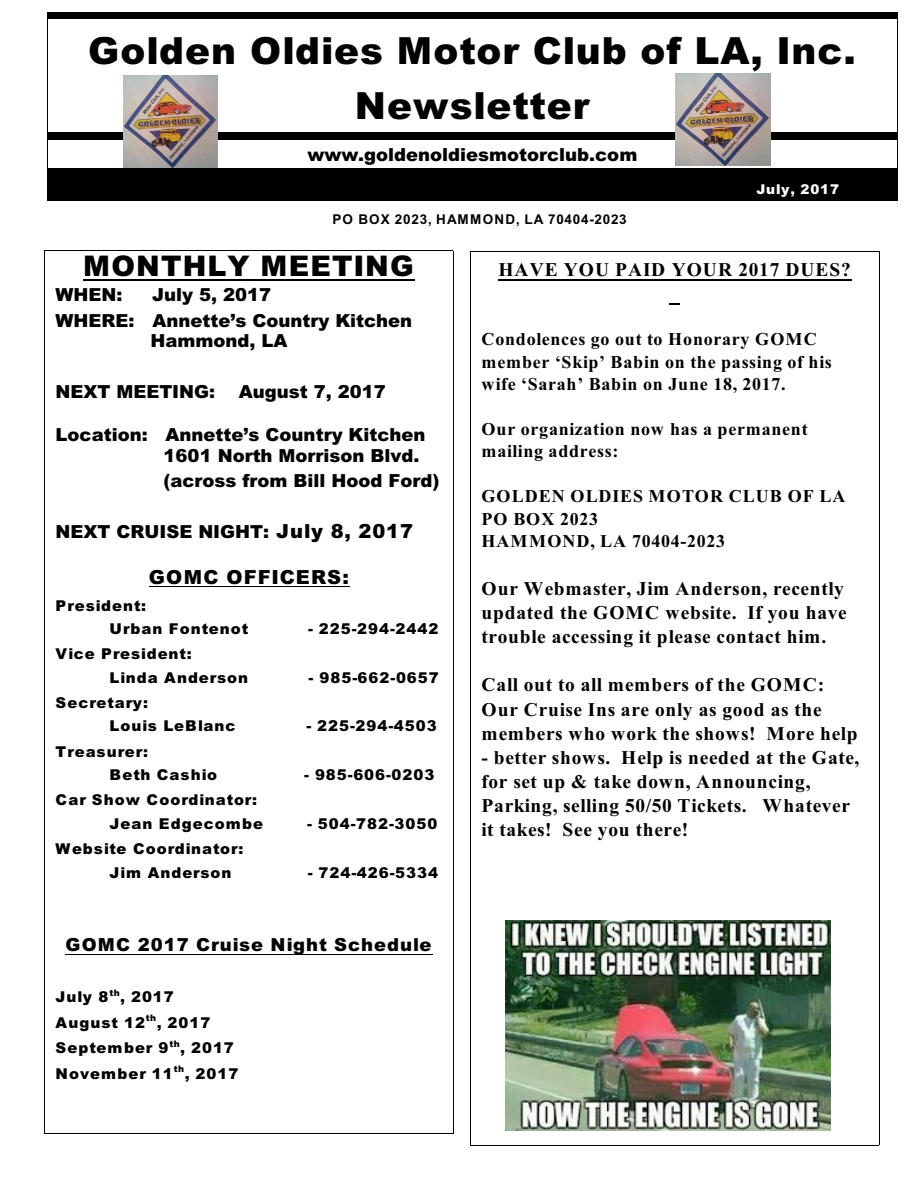
<style>
.page{position:relative;width:918px;height:1188px;background:#fff}
.page>*{position:absolute;margin:0;border:0;box-sizing:border-box;transform-origin:0 0}
.t1{font:900 37.5px/54.9px "Arial";letter-spacing:.025em;color:#000;text-align:center}
.t2{font:900 28.5px "Arial";letter-spacing:.04em;color:#000}
.t3{font:700 19.5px/24.2px "Times New Roman";letter-spacing:.035em;color:#000}
.t4{font:700 19.5px "Times New Roman";letter-spacing:.055em;color:#000}
.t5{font:900 19.5px "Arial";letter-spacing:.055em;color:#000}
.t6{font:900 18px/25.5px "Arial";color:#000}
.t7{font:700 18px/22.4px "Times New Roman";letter-spacing:.04em;color:#000}
.t8{font:900 18px "Arial";letter-spacing:.055em;color:#000}
.t9{font:900 15px/23.4px "Arial";letter-spacing:.07em;color:#000}
.t10{font:900 15px "Arial";letter-spacing:.07em;color:#000}
.t11{font:700 13.5px "Arial";letter-spacing:.055em;color:#000}
.t12{font:900 13.5px "Arial";letter-spacing:.065em;color:#fff}
.t13{font:900 9px "Arial";letter-spacing:.035em;color:#000}
.s1{font-style:inherit}
.s2{font-size:19.5px}
</style>
<div class="page">
<hr style="left:47px;top:13px;width:1px;height:120px;background:#000">
<hr style="left:897px;top:13px;width:1px;height:120px;background:#000">
<div style="left:47px;top:13px;width:851px;height:6px;background:#000"></div>
<hr style="left:47px;top:132px;width:851px;height:1px;background:#000">
<hr style="left:47px;top:133px;width:1px;height:36px;background:#000">
<hr style="left:897px;top:133px;width:1px;height:36px;background:#000">
<div style="left:47px;top:133px;width:851px;height:7px;background:#000"></div>
<hr style="left:47px;top:168px;width:851px;height:1px;background:#000">
<div style="left:47px;top:169px;width:851px;height:32px;background:#000"></div>
<img style="left:676px;top:73px;width:94px;height:92px">
<hr style="left:83px;top:279px;width:332px;height:2px;background:#000">
<hr style="left:149px;top:586px;width:201px;height:1px;background:#000">
<hr style="left:66px;top:954px;width:367px;height:1px;background:#000">
<hr style="left:45px;top:251px;width:1px;height:882px;background:#000">
<hr style="left:453px;top:251px;width:1px;height:882px;background:#000">
<hr style="left:45px;top:251px;width:408px;height:1px;background:#000">
<hr style="left:45px;top:1133px;width:408px;height:1px;background:#000">
<img style="left:505px;top:921px;width:325px;height:210px">
<hr style="left:498px;top:279px;width:354px;height:1px;background:#000">
<hr style="left:471px;top:252px;width:1px;height:893px;background:#000">
<hr style="left:879px;top:252px;width:1px;height:893px;background:#000">
<hr style="left:471px;top:252px;width:408px;height:1px;background:#000">
<hr style="left:471px;top:1145px;width:408px;height:1px;background:#000">
<img style="left:124px;top:76px;width:94px;height:92px">
<h1 class="t1" style="left:88px;top:27px;width:769px">Golden Oldies Motor Club of LA, Inc.<br>Newsletter</h1>
<p class="t6" style="left:307px;top:144px;width:332px">www.goldenoldiesmotorclub.com</p>
<p class="t12" style="left:756px;top:184px;width:84px">July, 2017</p>
<p class="t11" style="left:333px;top:214px;width:296px">PO BOX 2023, HAMMOND, LA 70404-2023</p>
<h2 class="t2" style="left:83px;top:255px;width:332px">MONTHLY MEETING</h2>
<p class="t6" style="left:56px;top:284px;width:68px">WHEN:</p>
<p class="t4" style="left:498px;top:263px;width:354px">HAVE YOU PAID YOUR 2017 DUES?</p>
<p class="t6" style="left:56px;top:284px;width:358px;text-indent:97px">July 5, 2017<br>WHERE: Annette’s Country Kitchen</p>
<p class="t6" style="left:151px;top:330px;width:139px">Hammond, LA</p>
<p class="t6" style="left:56px;top:381px;width:161px">NEXT MEETING:</p>
<p class="t6" style="left:239px;top:381px;width:149px">August 7<span class="s1">, 2017</span></p>
<p class="t6" style="left:164px;top:426px;width:263px;line-height:21px;text-indent:-108px">Location: Annette’s Country Kitchen<br>1601 North Morrison Blvd.</p>
<p class="t6" style="left:164px;top:470px;width:277px">(across from Bill Hood Ford)</p>
<p class="t6" style="left:56px;top:521px;width:359px">NEXT CRUISE NIGHT: <span class="s2">July 8, 2017</span></p>
<p class="t5" style="left:149px;top:570px;width:201px">GOMC OFFICERS:</p>
<p class="t9" style="left:110px;top:595px;width:140px;text-indent:-54px">President:<br>Urban Fontenot</p>
<p class="t7" style="left:482px;top:330px;width:352px">Condolences go out to Honorary GOMC member ‘Skip’ Babin on the passing of his wife ‘Sarah’ Babin on June 18, 2017.</p>
<p class="t7" style="left:482px;top:419px;width:328px">Our organization now has a permanent mailing address:</p>
<p class="t7" style="left:482px;top:487px;width:366px">GOLDEN OLDIES MOTOR CLUB OF LA<br>PO BOX 2023<br>HAMMOND, LA 70404-2023</p>
<p class="t3" style="left:482px;top:578px;width:367px">Our Webmaster, Jim Anderson, recently updated the GOMC website. If you have trouble accessing it please contact him.</p>
<p class="t3" style="left:482px;top:675px;width:378px">Call out to all members of the GOMC:<br>Our Cruise Ins are only as good as the members who work the shows! More help</p>
<p class="t3" style="left:482px;top:747px;width:379px">- better shows. Help is needed at the Gate, for set up &amp; take down, Announcing, Parking, selling 50/50 Tickets. Whatever it takes! See you there!</p>
<p class="t9" style="left:308px;top:618px;width:132px">- 225-294-2442</p>
<p class="t9" style="left:110px;top:644px;width:140px;text-indent:-54px">Vice President:<br>Linda Anderson</p>
<p class="t9" style="left:309px;top:667px;width:132px">- 985-662-0657</p>
<p class="t9" style="left:110px;top:692px;width:127px;text-indent:-54px">Secretary:<br>Louis LeBlanc</p>
<p class="t9" style="left:306px;top:716px;width:132px">- 225-294-4503</p>
<p class="t9" style="left:110px;top:741px;width:109px;text-indent:-54px">Treasurer:<br>Beth Cashio</p>
<p class="t9" style="left:304px;top:765px;width:132px">- 985-606-0203</p>
<p class="t9" style="left:110px;top:790px;width:155px;text-indent:-54px">Car Show Coordinator:<br>Jean Edgecombe</p>
<p class="t9" style="left:307px;top:813px;width:132px">- 504-782-3050</p>
<p class="t9" style="left:110px;top:839px;width:135px;text-indent:-54px">Website Coordinator:<br>Jim Anderson</p>
<p class="t9" style="left:308px;top:862px;width:132px">- 724-426-5334</p>
<p class="t8" style="left:66px;top:939px;width:368px">GOMC 2017 Cruise Night Schedule</p>
<p class="t10" style="left:56px;top:992px;width:120px">July 8 , 2017</p>
<p class="t13" style="left:109px;top:989px;width:12px">th</p>
<p class="t10" style="left:56px;top:1017px;width:156px">August 12 , 2017</p>
<p class="t13" style="left:146px;top:1015px;width:12px">th</p>
<p class="t10" style="left:56px;top:1043px;width:180px">September 9 , 2017</p>
<p class="t13" style="left:169px;top:1040px;width:12px">th</p>
<p class="t10" style="left:56px;top:1068px;width:184px">November 11 , 2017</p>
<p class="t13" style="left:174px;top:1065px;width:12px">th</p>
</div>
